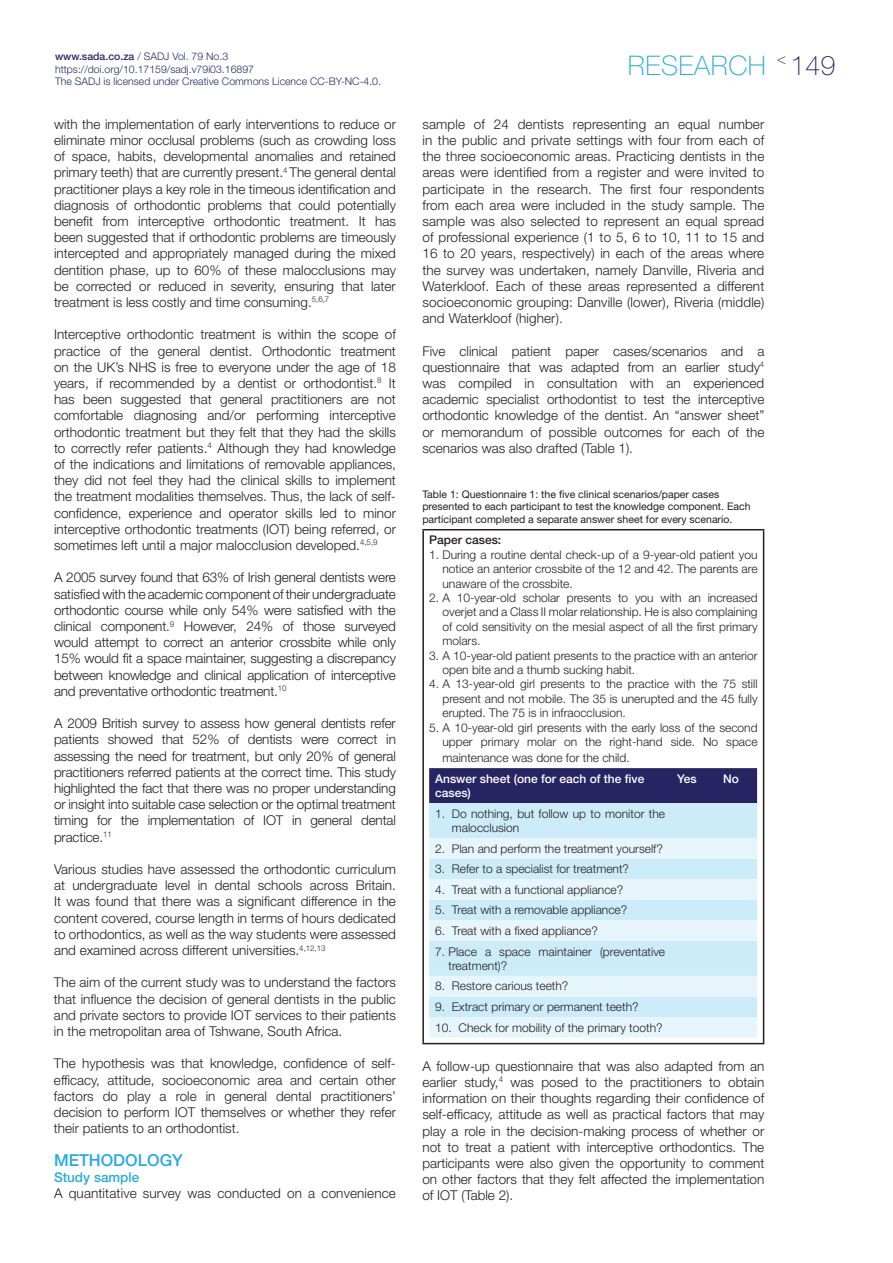
<style>
.page{position:relative;width:893px;height:1263px;background:#fff}
.page>*{position:absolute;margin:0;border:0;box-sizing:border-box;transform-origin:0 0}
.t1{font:100 27px "Helvetica Neue LT Std";letter-spacing:.02em;color:#27abe2}
.t2{font:500 16.5px "Helvetica Neue LT Std";color:#27abe2}
.t3{font:300 13.5px/16.2px "Helvetica Neue LT Std";color:#231f20;text-align:justify}
.t4{font:500 13.5px "Helvetica Neue LT Std";color:#27abe2}
.t5{font:300 12px/14.4px "Helvetica Neue LT Std";color:#231f20;text-align:justify}
.t6{font:500 12px/14.4px "Helvetica Neue LT Std";color:#fff}
.t7{font:500 12px "Helvetica Neue LT Std";color:#231f20}
.t8{font:10.5px/12.6px "Helvetica Neue LT Std";color:#231f20}
.t9{font:300 10.5px/12.6px "Helvetica Neue LT Std";color:#282a66}
.s1{font-weight:500}
.s2{color:#282463}
</style>
<div class="page">
<hr style="left:422px;top:529px;width:342px;height:1px;background:#231f20">
<hr style="left:422px;top:530px;width:2px;height:513px;background:#231f20">
<hr style="left:763px;top:530px;width:1px;height:513px;background:#231f20">
<hr style="left:422px;top:1043px;width:342px;height:1px;background:#231f20">
<div style="left:429px;top:768px;width:328px;height:35px;background:#282463"></div>
<div style="left:429px;top:803px;width:328px;height:35px;background:#ccecf9"></div>
<svg style="left:429px;top:838px;width:328px;height:199px;background:#daf1fa"></svg>
<p class="t9" style="left:55px;top:50px;width:327px"><span class="s1">www.sada.co.za</span> / SADJ Vol. 79 No.3 https://doi.org/10.17159/sadj.v79i03.16897<br>The SADJ is licensed under Creative Commons Licence CC-BY-NC-4.0.</p>
<p class="t3" style="left:54px;top:116px;width:343px">with the implementation of early interventions to reduce or eliminate minor occlusal problems (such as crowding loss of space, habits, developmental anomalies and retained primary teeth) that are currently present.<sup>4</sup> The general dental practitioner plays a key role in the timeous identification and diagnosis of orthodontic problems that could potentially benefit from interceptive orthodontic treatment. It has been suggested that if orthodontic problems are timeously intercepted and appropriately managed during the mixed dentition phase, up to 60% of these malocclusions may be corrected or reduced in severity, ensuring that later treatment is less costly and time consuming.<sup>5,6,7</sup></p>
<p class="t3" style="left:54px;top:326px;width:343px">Interceptive orthodontic treatment is within the scope of practice of the general dentist. Orthodontic treatment on the UK’s NHS is free to everyone under the age of 18 years, if recommended by a dentist or orthodontist.<sup>8</sup> It has been suggested that general practitioners are not comfortable diagnosing and/or performing interceptive orthodontic treatment but they felt that they had the skills to correctly refer patients.<sup>4</sup> Although they had knowledge of the indications and limitations of removable appliances, they did not feel they had the clinical skills to implement the treatment modalities themselves. Thus, the lack of self&shy;confidence, experience and operator skills led to minor interceptive orthodontic treatments (IOT) being referred, or sometimes left until a major malocclusion developed.<sup>4,5,9</sup></p>
<p class="t3" style="left:54px;top:569px;width:343px">A 2005 survey found that 63% of Irish general dentists were satisfied with the academic component of their undergraduate orthodontic course while only 54% were satisfied with the clinical component.<sup>9</sup> However, 24% of those surveyed would attempt to correct an anterior crossbite while only 15% would fit a space maintainer, suggesting a discrepancy between knowledge and clinical application of interceptive and preventative orthodontic treatment.<sup>10</sup></p>
<p class="t3" style="left:54px;top:715px;width:343px">A 2009 British survey to assess how general dentists refer patients showed that 52% of dentists were correct in assessing the need for treatment, but only 20% of general practitioners referred patients at the correct time. This study highlighted the fact that there was no proper understanding or insight into suitable case selection or the optimal treatment timing for the implementation of IOT in general dental practice.<sup>11</sup></p>
<p class="t3" style="left:54px;top:861px;width:343px">Various studies have assessed the orthodontic curriculum at undergraduate level in dental schools across Britain.<br>It was found that there was a significant difference in the content covered, course length in terms of hours dedicated to orthodontics, as well as the way students were assessed and examined across different universities.<sup>4,12,13</sup></p>
<p class="t3" style="left:54px;top:974px;width:343px">The aim of the current study was to understand the factors that influence the decision of general dentists in the public and private sectors to provide IOT services to their patients in the metropolitan area of Tshwane, South Africa.</p>
<p class="t3" style="left:54px;top:1055px;width:343px">The hypothesis was that knowledge, confidence of self&shy;efficacy, attitude, socioeconomic area and certain other factors do play a role in general dental practitioners’ decision to perform IOT themselves or whether they refer their patients to an orthodontist.</p>
<p class="t2" style="left:54px;top:1150px;width:130px">METHODOLOGY</p>
<p class="t4" style="left:54px;top:1169px;width:87px">Study sample</p>
<p class="t3" style="left:54px;top:1185px;width:343px">A quantitative survey was conducted on a convenience</p>
<h1 class="t1" style="left:628px;top:50px;width:209px">RESEARCH <sup>&lt;</sup> <span class="s2">149</span></h1>
<p class="t3" style="left:422px;top:116px;width:343px">sample of 24 dentists representing an equal number in the public and private settings with four from each of the three socioeconomic areas. Practicing dentists in the areas were identified from a register and were invited to participate in the research. The first four respondents from each area were included in the study sample. The sample was also selected to represent an equal spread of professional experience (1 to 5, 6 to 10, 11 to 15 and 16 to 20 years, respectively) in each of the areas where the survey was undertaken, namely Danville, Riveria and Waterkloof. Each of these areas represented a different socioeconomic grouping: Danville (lower), Riveria (middle) and Waterkloof (higher).</p>
<p class="t3" style="left:422px;top:342px;width:343px">Five clinical patient paper cases/scenarios and a questionnaire that was adapted from an earlier study<sup>4 </sup>was compiled in consultation with an experienced academic specialist orthodontist to test the interceptive orthodontic knowledge of the dentist. An “answer sheet” or memorandum of possible outcomes for each of the scenarios was also drafted (Table 1).</p>
<p class="t8" style="left:422px;top:488px;width:330px">Table 1: Questionnaire 1: the five clinical scenarios/paper cases presented to each participant to test the knowledge component. Each participant completed a separate answer sheet for every scenario.</p>
<p class="t7" style="left:429px;top:533px;width:74px">Paper cases:</p>
<p class="t5" style="left:442px;top:547px;width:317px;text-indent:-13px">1. During a routine dental check-up of a 9-year-old patient you notice an anterior crossbite of the 12 and 42. The parents are unaware of the crossbite.</p>
<p class="t5" style="left:442px;top:590px;width:317px;text-indent:-13px">2. A 10-year-old scholar presents to you with an increased overjet and a Class II molar relationship. He is also complaining of cold sensitivity on the mesial aspect of all the first primary molars.</p>
<p class="t5" style="left:442px;top:648px;width:317px;text-indent:-13px">3. A 10-year-old patient presents to the practice with an anterior open bite and a thumb sucking habit.</p>
<p class="t5" style="left:442px;top:677px;width:317px;text-indent:-13px">4. A 13-year-old girl presents to the practice with the 75 still present and not mobile. The 35 is unerupted and the 45 fully erupted. The 75 is in infraocclusion.</p>
<p class="t5" style="left:429px;top:720px;width:330px;text-align:right">5. A 10-year-old girl presents with the early loss of the second upper primary molar on the right-hand side. No space</p>
<p class="t5" style="left:442px;top:750px;width:189px">maintenance was done for the child.</p>
<p class="t6" style="left:435px;top:771px;width:211px">Answer sheet (one for each of the five cases)</p>
<p class="t6" style="left:677px;top:771px;width:21px">Yes</p>
<p class="t6" style="left:723px;top:771px;width:17px">No</p>
<p class="t5" style="left:452px;top:806px;width:215px;text-indent:-17px">1. Do nothing, but follow up to monitor the malocclusion</p>
<p class="t5" style="left:435px;top:841px;width:229px">2. Plan and perform the treatment yourself?</p>
<p class="t5" style="left:435px;top:861px;width:195px">3. Refer to a specialist for treatment?</p>
<p class="t5" style="left:435px;top:882px;width:190px">4. Treat with a functional appliance?</p>
<p class="t5" style="left:435px;top:903px;width:194px">5. Treat with a removable appliance?</p>
<p class="t5" style="left:435px;top:923px;width:164px">6. Treat with a fixed appliance?</p>
<p class="t5" style="left:449px;top:944px;width:218px;text-indent:-13px">7. Place a space maintainer (preventative treatment)?</p>
<p class="t5" style="left:435px;top:979px;width:135px">8. Restore carious teeth?</p>
<p class="t5" style="left:435px;top:999px;width:205px">9. Extract primary or permanent teeth?</p>
<p class="t5" style="left:435px;top:1020px;width:229px">10. Check for mobility of the primary tooth?</p>
<p class="t3" style="left:422px;top:1057px;width:343px">A follow-up questionnaire that was also adapted from an earlier study,<sup>4</sup> was posed to the practitioners to obtain information on their thoughts regarding their confidence of self-efficacy, attitude as well as practical factors that may play a role in the decision-making process of whether or not to treat a patient with interceptive orthodontics. The participants were also given the opportunity to comment on other factors that they felt affected the implementation of IOT (Table 2).</p>
</div>
